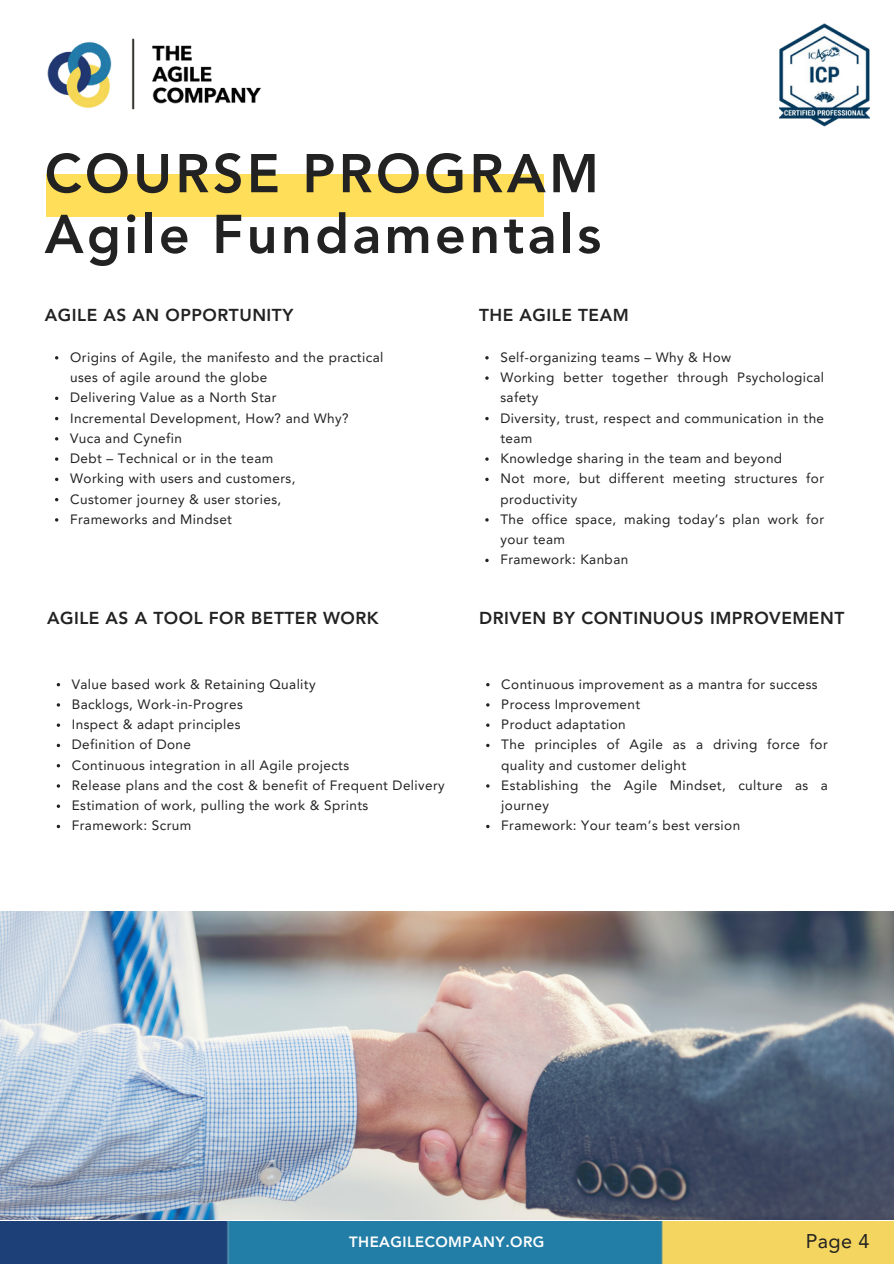
<style>
.page{position:relative;width:894px;height:1264px;background:#fff}
.page>*{position:absolute;margin:0;border:0;box-sizing:border-box;transform-origin:0 0}
.t1{font:800 54px/60.8px "Avenir LT Pro";letter-spacing:.06em;color:#222}
.t2{font:19.8px "Avenir LT Pro";color:#222}
.t3{font:800 17.25px "Avenir LT Pro";letter-spacing:.03em;color:#222}
.t4{font:800 14.85px "Avenir LT Pro";letter-spacing:.03em;color:#fff}
.t5{font:13.5px/20.2px "Avenir LT Pro";letter-spacing:.03em;color:#222}
</style>
<div class="page">
<div style="left:46px;top:174px;width:497px;height:42px;background:#ffde59"></div>
<img style="left:0;top:1221px;width:893px;height:42px">
<img style="left:47px;top:38px;width:215px;height:72px">
<img style="left:0;top:911px;width:892px;height:308px">
<svg style="left:486px;top:723px;width:3px;height:4px"></svg>
<svg style="left:485px;top:376px;width:3px;height:4px"></svg>
<svg style="left:55px;top:457px;width:3px;height:4px"></svg>
<svg style="left:57px;top:723px;width:3px;height:4px"></svg>
<svg style="left:57px;top:804px;width:3px;height:4px"></svg>
<img style="left:779px;top:23px;width:90px;height:104px">
<h1 class="t1" style="left:45px;top:143px;width:558px">COURSE PROGRAM<br>Agile Fundamentals</h1>
<p class="t3" style="left:45px;top:305px;width:250px">AGILE AS AN OPPORTUNITY</p>
<p class="t5" style="left:70px;top:347px;width:314px">Origins of Agile, the manifesto and the practical uses of agile around the globe<br>Delivering Value as a North Star<br>Incremental Development, How? and Why?<br>Vuca and Cynefin<br>Debt – Technical or in the team<br>Working with users and customers,<br>Customer journey &amp; user stories,<br>Frameworks and Mindset</p>
<p class="t3" style="left:47px;top:608px;width:333px">AGILE AS A TOOL FOR BETTER WORK</p>
<p class="t5" style="left:72px;top:673px;width:374px">Value based work &amp; Retaining Quality<br>Backlogs, Work-in-Progres<br>Inspect &amp; adapt principles<br>Definition of Done<br>Continuous integration in all Agile projects<br>Release plans and the cost &amp; benefit of Frequent Delivery Estimation of work, pulling the work &amp; Sprints Framework: Scrum</p>
<p class="t3" style="left:479px;top:305px;width:151px">THE AGILE TEAM</p>
<p class="t5" style="left:500px;top:347px;width:325px">Self-organizing teams – Why &amp; How<br>Working better together through Psychological safety<br>Diversity, trust, respect and communication in the team<br>Knowledge sharing in the team and beyond<br>Not more, but different meeting structures for productivity<br>The office space, making today’s plan work for your team<br>Framework: Kanban</p>
<p class="t3" style="left:479px;top:608px;width:366px">DRIVEN BY CONTINUOUS IMPROVEMENT</p>
<p class="t5" style="left:501px;top:673px;width:328px">Continuous improvement as a mantra for success<br>Process Improvement<br>Product adaptation<br>The principles of Agile as a driving force for quality and customer delight<br>Establishing the Agile Mindset, culture as a journey<br>Framework: Your team’s best version</p>
<p class="t4" style="left:349px;top:1233px;width:196px">THEAGILECOMPANY.ORG</p>
<h2 class="t2" style="left:805px;top:1229px;width:65px">Page 4</h2>
</div>
